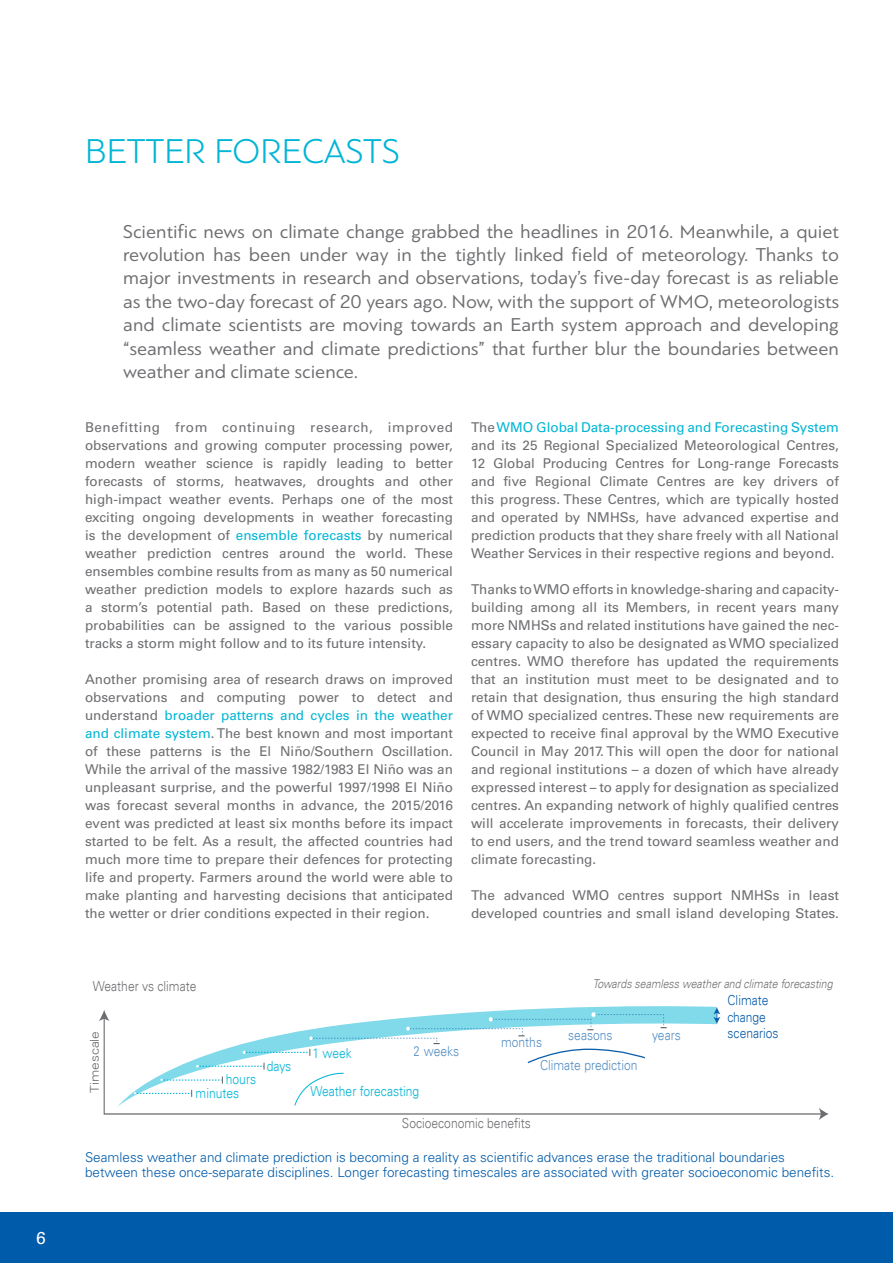
<style>
.page{position:relative;width:893px;height:1263px;background:#fff}
.page>*{position:absolute;margin:0;border:0;box-sizing:border-box;transform-origin:0 0}
.t1{font:300 36px "PF Bague Sans Pro";color:#00b5d5}
.t2{font:19.5px/23.4px "PF Bague Sans Pro";color:#6d6e71;text-align:justify}
.t3{font:17.25px "Univers LTCYR 55 Roman";color:#fff}
.t4{font:300 13.8px/16.6px "Univers LT";color:#095da9;scale:.87 1}
.t5{font:300 13.8px "Univers LT";color:#00b5d5;scale:.87 1}
.t6{font:300 13.8px "Univers LT";color:#6d6e71;scale:.87 1}
.t7{font:13.5px/18px "Univers LTCYR 55 Roman";color:#6d6e71;text-align:justify}
.t8{font:300 13.5px/15px "Univers LTCYR 45";color:#005baa}
.t9{font:italic 300 12.15px "Univers LT";color:#6d6e71;scale:.87 1}
.t10{font:300 12.15px "Univers LT";color:#6d6e71;scale:1.14 1}
.s1{color:#00b5d5}
</style>
<div class="page">
<div style="left:0;top:1212px;width:893px;height:51px;background:#005baa"></div>
<svg style="left:480px;top:1006px;width:236px;height:10px;fill:#80daea"></svg>
<svg style="left:103px;top:1016px;width:716px;height:99px"></svg>
<svg style="left:99px;top:1010px;width:11px;height:11px"></svg>
<svg style="left:819px;top:1108px;width:10px;height:12px"></svg>
<svg style="left:713px;top:1007px;width:7px;height:17px"></svg>
<svg style="left:134px;top:1012px;width:533px;height:94px"></svg>
<p class="t3" style="left:36px;top:1226px;width:11px">6</p>
<h1 class="t1" style="left:85px;top:131px;width:316px">BETTER FORECASTS</h1>
<p class="t2" style="left:123px;top:219px;width:717px">Scientific news on climate change grabbed the headlines in 2016. Meanwhile, a quiet revolution has been under way in the tightly linked field of meteorology. Thanks to major investments in research and observations, today’s five-day forecast is as reliable as the two-day forecast of 20 years ago. Now, with the support of WMO, meteorologists and climate scientists are moving towards an Earth system approach and developing “seamless weather and climate predictions” that further blur the boundaries between weather and climate science.</p>
<p class="t7" style="left:85px;top:418px;width:369px">Benefitting from continuing research, improved observations and growing computer processing power, modern weather science is rapidly leading to better forecasts of storms, heatwaves, droughts and other high-impact weather events. Perhaps one of the most exciting ongoing developments in weather forecasting is the development of <span class="s1">ensemble forecasts</span> by numerical weather prediction centres around the world. These ensembles combine results from as many as 50 numerical weather prediction models to explore hazards such as a storm’s potential path. Based on these predictions, probabilities can be assigned to the various possible tracks a storm might follow and to its future intensity.</p>
<p class="t7" style="left:85px;top:670px;width:369px">Another promising area of research draws on improved observations and computing power to detect and understand <span class="s1">broader patterns and cycles in the weather and climate system</span>. The best known and most important of these patterns is the El Niño/Southern Oscillation.<br>While the arrival of the massive 1982/1983 El Niño was an unpleasant surprise, and the powerful 1997/1998 El Niño was forecast several months in advance, the 2015/2016 event was predicted at least six months before its impact started to be felt. As a result, the affected countries had much more time to prepare their defences for protecting life and property. Farmers around the world were able to make planting and harvesting decisions that anticipated the wetter or drier conditions expected in their region.</p>
<p class="t7" style="left:471px;top:418px;width:369px">The <span class="s1">WMO Global Data-processing and Forecasting System </span>and its 25 Regional Specialized Meteorological Centres, 12 Global Producing Centres for Long-range Forecasts and five Regional Climate Centres are key drivers of this progress. These Centres, which are typically hosted and operated by NMHSs, have advanced expertise and prediction products that they share freely with all National Weather Services in their respective regions and beyond.</p>
<p class="t7" style="left:471px;top:579px;width:369px">Thanks to WMO efforts in knowledge-sharing and capacity&shy;building among all its Members, in recent years many more NMHSs and related institutions have gained the nec&shy;essary capacity to also be designated as WMO specialized centres. WMO therefore has updated the requirements that an institution must meet to be designated and to retain that designation, thus ensuring the high standard of WMO specialized centres. These new requirements are expected to receive final approval by the WMO Executive Council in May 2017. This will open the door for national and regional institutions – a dozen of which have already expressed interest – to apply for designation as specialized centres. An expanding network of highly qualified centres will accelerate improvements in forecasts, their delivery to end users, and the trend toward seamless weather and climate forecasting.</p>
<p class="t7" style="left:471px;top:885px;width:369px">The advanced WMO centres support NMHSs in least developed countries and small island developing States.</p>
<p class="t6" style="left:93px;top:978px;width:121px">Weather vs climate</p>
<p class="t9" style="left:593px;top:976px;width:277px">Towards seamless weather and climate forecasting</p>
<p class="t10" style="left:87px;top:1093px;width:56px;rotate:-90deg">Timescale</p>
<p class="t5" style="left:226px;top:1071px;width:36px">hours</p>
<p class="t5" style="left:196px;top:1084px;width:52px">minutes</p>
<p class="t5" style="left:267px;top:1058px;width:30px">days</p>
<p class="t5" style="left:312px;top:1044px;width:47px">1 week</p>
<p class="t4" style="left:414px;top:1043px;width:54px">2 weeks</p>
<p class="t5" style="left:310px;top:1083px;width:126px">Weather forecasting</p>
<p class="t4" style="left:501px;top:1033px;width:49px">months</p>
<p class="t4" style="left:568px;top:1027px;width:52px">seasons</p>
<p class="t4" style="left:652px;top:1026px;width:34px">years</p>
<p class="t4" style="left:540px;top:1057px;width:113px">Climate prediction</p>
<p class="t4" style="left:728px;top:992px;width:60px">Climate change scenarios</p>
<p class="t6" style="left:402px;top:1115px;width:150px">Socioeconomic benefits</p>
<p class="t8" style="left:85px;top:1149px;width:751px">Seamless weather and climate prediction is becoming a reality as scientific advances erase the traditional boundaries between these once-separate disciplines. Longer forecasting timescales are associated with greater socioeconomic benefits.</p>
</div>
